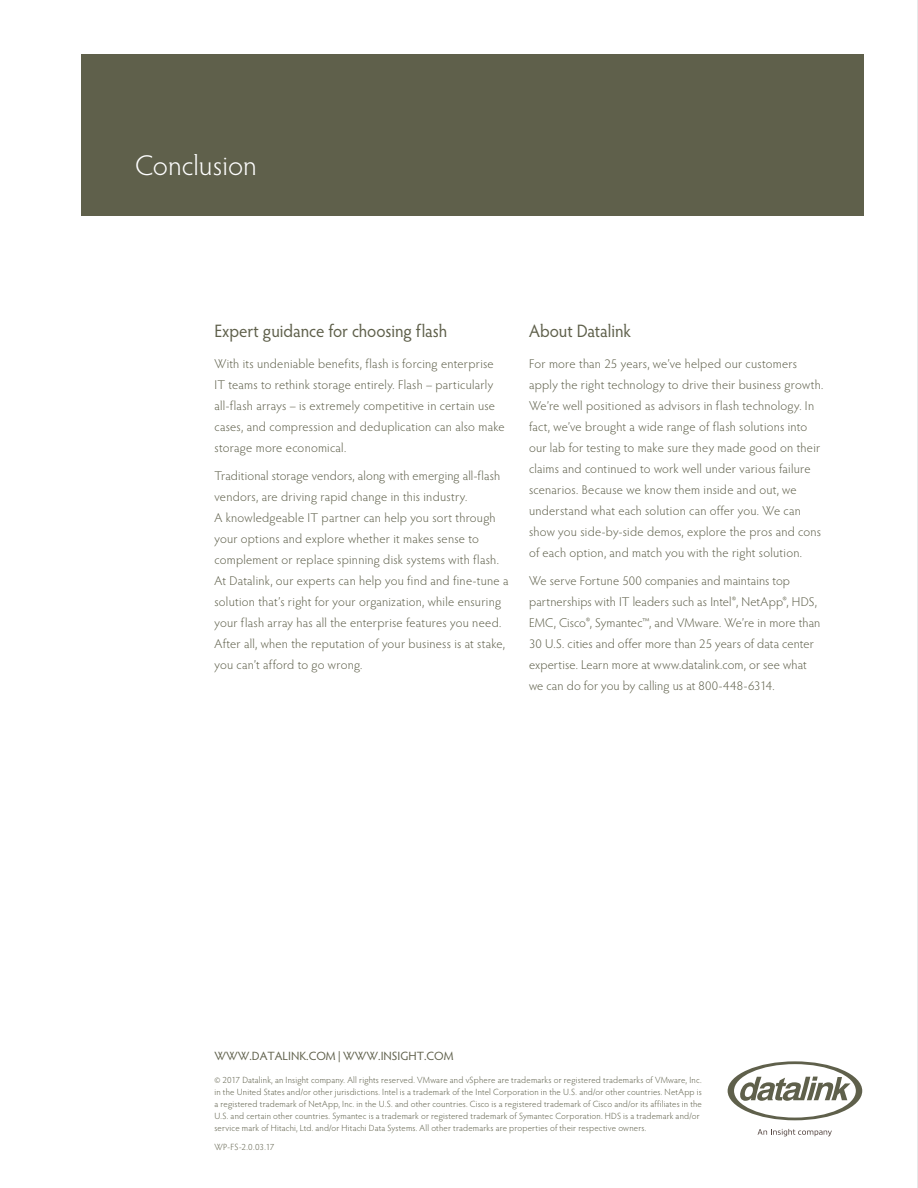
<style>
.page{position:relative;width:918px;height:1188px;background:#fff}
.page>*{position:absolute;margin:0;border:0;box-sizing:border-box;transform-origin:0 0}
.t1{font:300 28.5px "Hypatia Sans Pro";color:#fff}
.t2{font:18px "Hypatia Sans Pro";letter-spacing:-.005em;color:#5f604b;scale:.94 1}
.t3{font:300 12.75px/21px "Hypatia Sans Pro";letter-spacing:.02em;color:#5f604b}
.t4{font:12px "Hypatia Sans Pro";color:#5f604b}
.t5{font:300 9px/12px "Hypatia Sans Pro";letter-spacing:.02em;color:#5f604b}
</style>
<div class="page">
<div style="left:81px;top:54px;width:783px;height:162px;background:#5f604b"></div>
<svg style="left:758px;top:1129px;width:74px;height:7px"></svg>
<svg style="left:728px;top:1061px;width:134px;height:59px"></svg>
<hr style="left:917px;top:0;width:1px;height:1188px;background:#d1d3d4">
<h1 class="t1" style="left:135px;top:147px;width:123px">Conclusion</h1>
<h2 class="t2" style="left:214px;top:319px;width:249px">Expert guidance for choosing flash</h2>
<p class="t3" style="left:214px;top:353px;width:292px">With its undeniable benefits, flash is forcing enterprise IT teams to rethink storage entirely. Flash – particularly all-flash arrays – is extremely competitive in certain use cases, and compression and deduplication can also make storage more economical.</p>
<p class="t3" style="left:214px;top:465px;width:296px">Traditional storage vendors, along with emerging all-flash vendors, are driving rapid change in this industry.<br>A knowledgeable IT partner can help you sort through your options and explore whether it makes sense to complement or replace spinning disk systems with flash.<br>At Datalink, our experts can help you find and fine-tune a solution that’s right for your organization, while ensuring your flash array has all the enterprise features you need.<br>After all, when the reputation of your business is at stake, you can’t afford to go wrong.</p>
<h2 class="t2" style="left:529px;top:319px;width:110px">About Datalink</h2>
<p class="t3" style="left:529px;top:353px;width:295px">For more than 25 years, we’ve helped our customers apply the right technology to drive their business growth.<br>We’re well positioned as advisors in flash technology. In fact, we’ve brought a wide range of flash solutions into our lab for testing to make sure they made good on their claims and continued to work well under various failure scenarios. Because we know them inside and out, we understand what each solution can offer you. We can show you side-by-side demos, explore the pros and cons of each option, and match you with the right solution.</p>
<p class="t3" style="left:529px;top:570px;width:293px">We serve Fortune 500 companies and maintains top partnerships with IT leaders such as Intel®, NetApp®, HDS, EMC, Cisco®, Symantec™, and VMware. We’re in more than 30 U.S. cities and offer more than 25 years of data center expertise. Learn more at www.datalink.com, or see what we can do for you by calling us at 800-448-6314.</p>
<p class="t4" style="left:214px;top:1048px;width:241px">WWW.DATALINK.COM | WWW.INSIGHT.COM</p>
<p class="t5" style="left:214px;top:1074px;width:489px">© 2017 Datalink, an Insight company. All rights reserved. VMware and vSphere are trademarks or registered trademarks of VMware, Inc. in the United States and/or other jurisdictions. Intel is a trademark of the Intel Corporation in the U.S. and/or other countries. NetApp is a registered trademark of NetApp, Inc. in the U.S. and other countries. Cisco is a registered trademark of Cisco and/or its affiliates in the U.S. and certain other countries. Symantec is a trademark or registered trademark of Symantec Corporation. HDS is a trademark and/or service mark of Hitachi, Ltd. and/or Hitachi Data Systems. All other trademarks are properties of their respective owners.</p>
<p class="t5" style="left:214px;top:1141px;width:61px">WP-FS-2.0.03.17</p>
</div>
